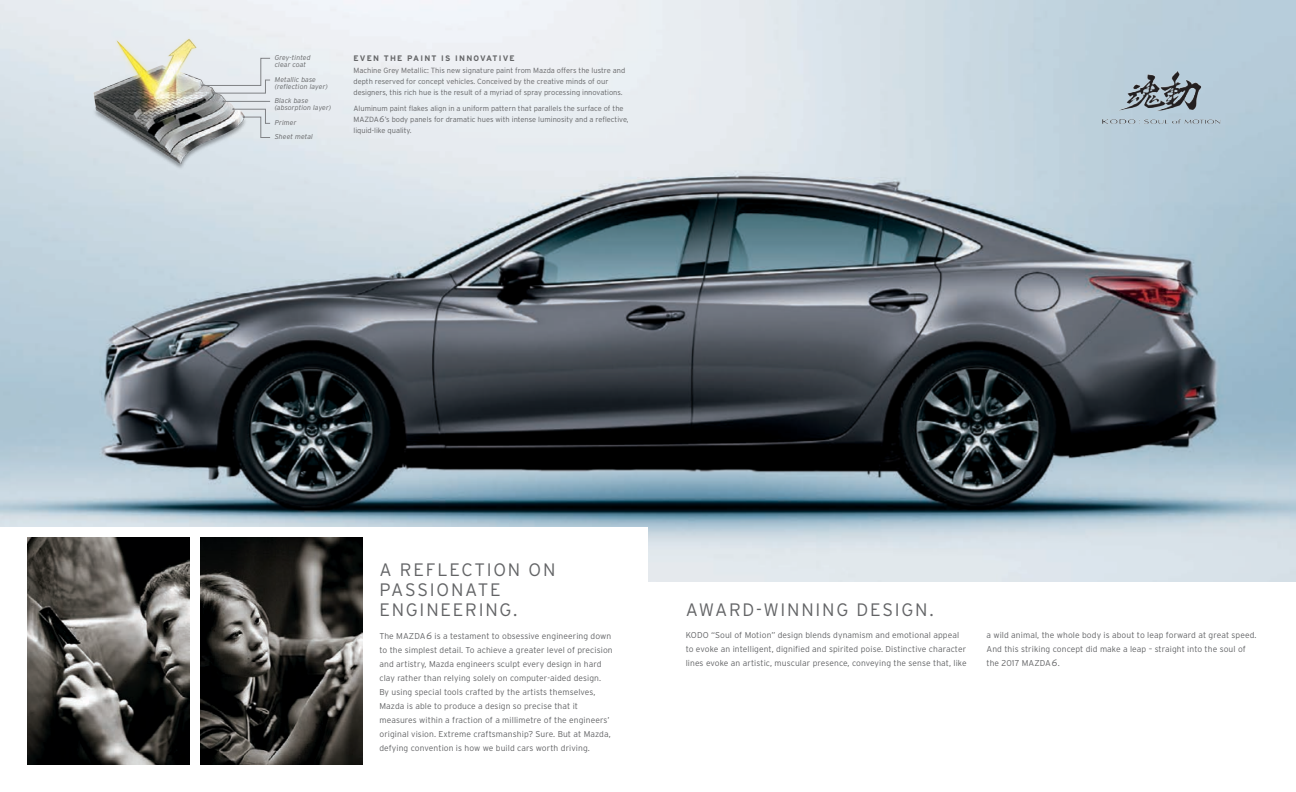
<style>
.page{position:relative;width:1296px;height:792px;background:#fff}
.page>*{position:absolute;margin:0;border:0;box-sizing:border-box;transform-origin:0 0}
.t1{font:300 18px/20px "Interstate";letter-spacing:.1em;color:#636466}
.t2{font:300 8.5px/14px "Interstate";letter-spacing:.01em;color:#636466}
.t3{font:700 8px "Interstate";letter-spacing:.15em;color:#636466}
.t4{font:300 7.5px/11px "Interstate";color:#636466}
.t5{font:italic 300 7px/7px "Interstate";letter-spacing:.01em;color:#636466}
.s1{font-style:italic;font-size:8.3px}
.s2{font-style:italic;font-size:9.3px}
</style>
<div class="page">
<img style="left:0;top:0;width:1296px;height:581px">
<div style="left:0;top:527px;width:648px;height:66px;background:#fff"></div>
<img style="left:200px;top:538px;width:163px;height:227px">
<img style="left:27px;top:538px;width:162px;height:227px">
<img style="left:72px;top:27px;width:198px;height:152px">
<svg style="left:232px;top:108px;width:39px;height:30px"></svg>
<svg style="left:201px;top:58px;width:70px;height:36px;background:#dee2e6"></svg>
<hr style="left:223px;top:101px;width:47px;height:1px;background:#808285">
<img style="left:1089px;top:60px;width:146px;height:82px">
<p class="t5" style="left:275px;top:54px;width:37px">Grey-tinted clear coat</p>
<p class="t5" style="left:275px;top:76px;width:54px">Metallic base (reflection layer)</p>
<p class="t5" style="left:275px;top:97px;width:58px">Black base (absorption layer)</p>
<p class="t5" style="left:275px;top:119px;width:23px">Primer</p>
<p class="t5" style="left:275px;top:133px;width:40px">Sheet metal</p>
<p class="t3" style="left:354px;top:53px;width:163px">EVEN THE PAINT IS INNOVATIVE</p>
<p class="t4" style="left:354px;top:65px;width:273px">Machine Grey Metallic: This new signature paint from Mazda offers the lustre and depth reserved for concept vehicles. Conceived by the creative minds of our designers, this rich hue is the result of a myriad of spray processing innovations.</p>
<p class="t4" style="left:354px;top:103px;width:277px">Aluminum paint flakes align in a uniform pattern that parallels the surface of the<br>MAZDA<span class="s1">6</span>’s body panels for dramatic hues with intense luminosity and a reflective, liquid-like quality.</p>
<h1 class="t1" style="left:379px;top:559px;width:178px">A REFLECTION ON<br>PASSIONATE<br>ENGINEERING.</h1>
<p class="t2" style="left:379px;top:629px;width:235px">The MAZDA<span class="s2">6</span> is a testament to obsessive engineering down to the simplest detail. To achieve a greater level of precision and artistry, Mazda engineers sculpt every design in hard clay rather than relying solely on computer-aided design.<br>By using special tools crafted by the artists themselves, Mazda is able to produce a design so precise that it measures within a fraction of a millimetre of the engineers’ original vision. Extreme craftsmanship? Sure. But at Mazda, defying convention is how we build cars worth driving.</p>
<h1 class="t1" style="left:686px;top:600px;width:250px">AWARD-WINNING DESIGN.</h1>
<p class="t2" style="left:686px;top:628px;width:282px">KODO “Soul of Motion” design blends dynamism and emotional appeal to evoke an intelligent, dignified and spirited poise. Distinctive character lines evoke an artistic, muscular presence, conveying the sense that, like</p>
<p class="t2" style="left:987px;top:628px;width:272px">a wild animal, the whole body is about to leap forward at great speed.<br>And this striking concept did make a leap – straight into the soul of the 2017 MAZDA<span class="s2">6</span>.</p>
</div>
